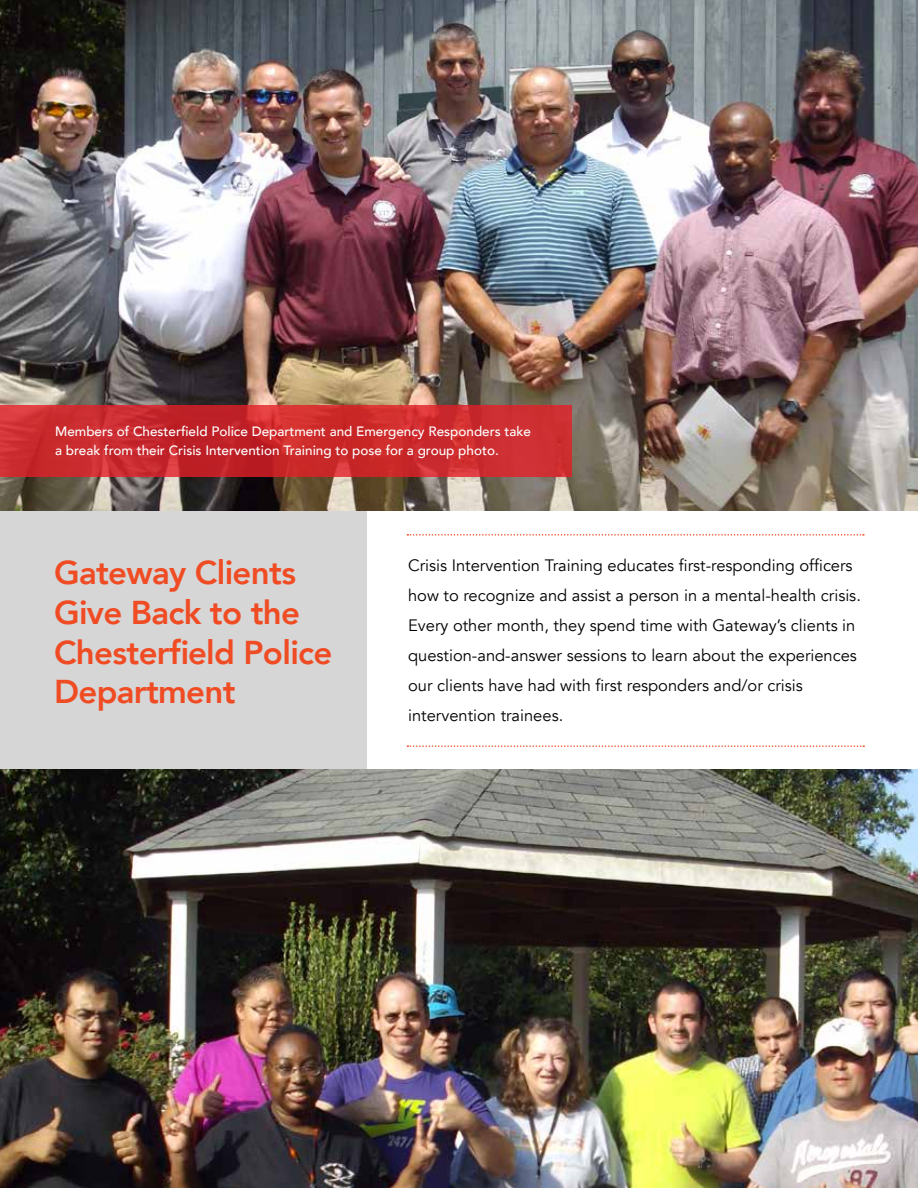
<style>
.page{position:relative;width:918px;height:1188px;background:#fff}
.page>*{position:absolute;margin:0;border:0;box-sizing:border-box;transform-origin:0 0}
.t1{font:800 33px/39.6px "Avenir";letter-spacing:-.02em;color:#f04c24}
.t2{font:16.5px/30px "Avenir";color:#000}
.t3{font:500 13.5px/19.5px "Avenir";color:#fff}
</style>
<div class="page">
<div style="left:0;top:510px;width:367px;height:259px;background:#d6d6d7"></div>
<hr style="left:917px;top:0;width:1px;height:1188px;background:#78777a">
<img style="left:0;top:0;width:918px;height:510px">
<svg style="left:407px;top:745px;width:457px;height:2px"></svg>
<svg style="left:407px;top:534px;width:457px;height:2px"></svg>
<svg style="left:0;top:405px;width:572px;height:71px;background:#ca2a2d"></svg>
<img style="left:0;top:769px;width:918px;height:419px">
<p class="t3" style="left:55px;top:420px;width:477px">Members of Chesterfield Police Department and Emergency Responders take a break from their Crisis Intervention Training to pose for a group photo.</p>
<h1 class="t1" style="left:54px;top:551px;width:280px">Gateway Clients<br>Give Back to the<br>Chesterfield Police<br>Department</h1>
<p class="t2" style="left:408px;top:550px;width:454px">Crisis Intervention Training educates first-responding officers how to recognize and assist a person in a mental-health crisis.<br>Every other month, they spend time with Gateway’s clients in question-and-answer sessions to learn about the experiences our clients have had with first responders and/or crisis intervention trainees.</p>
</div>
